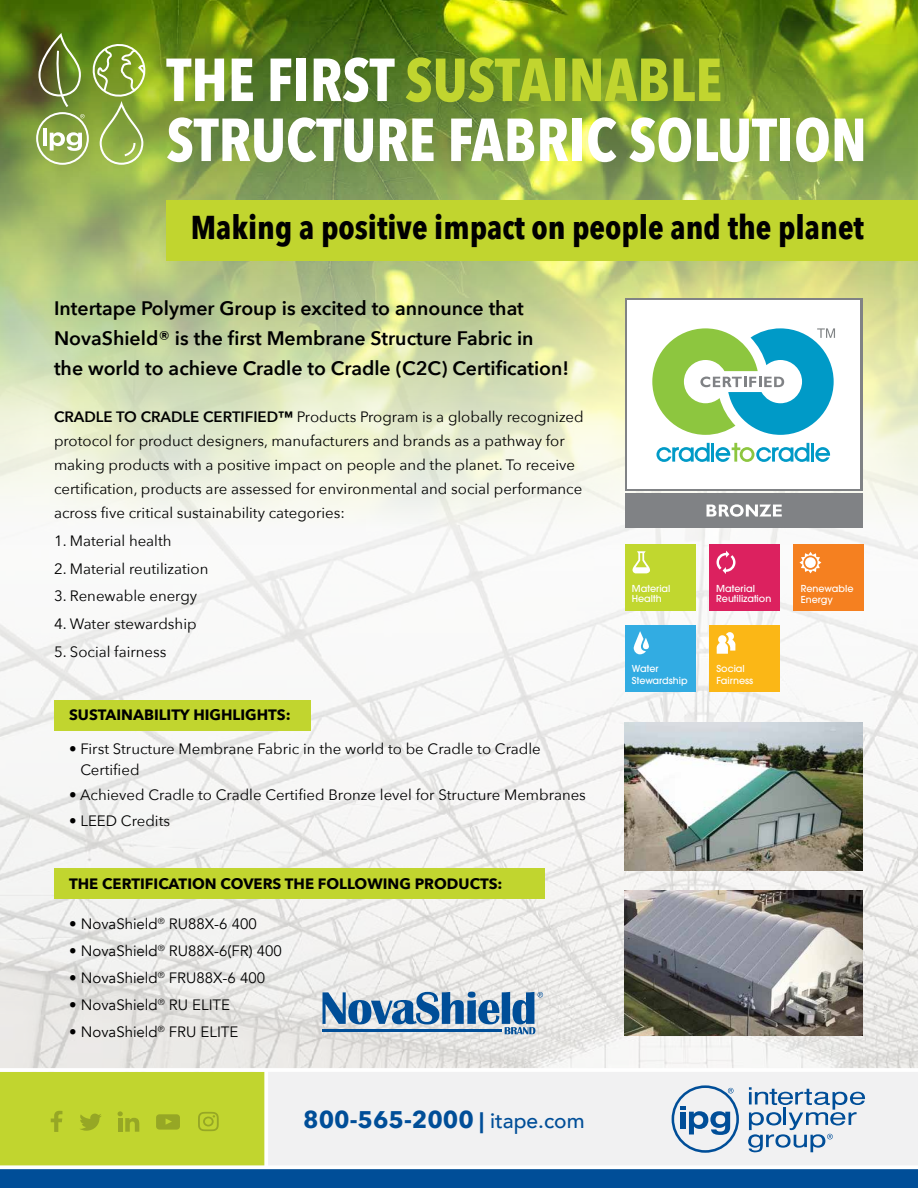
<style>
.page{position:relative;width:918px;height:1188px;background:#fff}
.page>*{position:absolute;margin:0;border:0;box-sizing:border-box;transform-origin:0 0}
.t1{font:700 60px/60px "Avenir Next Condensed";color:#fff}
.t2{font:700 33px "Avenir Next Condensed";color:#000}
.t3{font:700 24px "Avenir Next";color:#004e98}
.t4{font:600 19.5px/30px "Avenir Next";color:#000}
.t5{font:15px/24px "Avenir Next";color:#000}
.t6{font:15px "Avenir";color:#000}
.t7{font:700 15px "Avenir Next";color:#000}
.t8{font:500 9.6px/11.4px "Avant Garde";color:#fff}
.s1{color:#c1d52f}
.s2{font-weight:600}
.s3{font-size:21px}
.s4{font-family:"Avenir";font-weight:500;font-size:21px}
</style>
<div class="page">
<img style="left:0;top:544px;width:918px;height:524px">
<div style="left:0;top:1072px;width:266px;height:98px;background:#c1d52f"></div>
<svg style="left:51px;top:1111px;width:11px;height:21px"></svg>
<svg style="left:118px;top:1111px;width:21px;height:21px"></svg>
<svg style="left:156px;top:1114px;width:24px;height:16px"></svg>
<svg style="left:80px;top:1114px;width:21px;height:17px"></svg>
<svg style="left:198px;top:1112px;width:21px;height:19px"></svg>
<div style="left:266px;top:1071px;width:652px;height:94px;background:#f1f1f2"></div>
<svg style="left:264px;top:1072px;width:4px;height:93px"></svg>
<div style="left:0;top:1169px;width:918px;height:19px;background:#004e98"></div>
<hr style="left:0;top:1165px;width:918px;height:4px;background:#fff">
<hr style="left:0;top:1068px;width:918px;height:4px;background:#fff">
<svg style="left:748px;top:1087px;width:117px;height:65px"></svg>
<svg style="left:672px;top:1085px;width:67px;height:68px"></svg>
<img style="left:0;top:0;width:918px;height:544px">
<img style="left:624px;top:891px;width:239px;height:145px">
<img style="left:625px;top:722px;width:238px;height:148px">
<div style="left:166px;top:200px;width:752px;height:60px;background:#c1d52f"></div>
<div style="left:625px;top:493px;width:237px;height:35px;background:#808285"></div>
<div style="left:625px;top:298px;width:237px;height:193px;background:linear-gradient(to right,#fff,#fff)"></div>
<div style="left:627px;top:300px;width:233px;height:188px;background:#fff"></div>
<svg style="left:656px;top:443px;width:54px;height:19px"></svg>
<hr style="left:711px;top:443px;width:3px;height:19px;background:#009ac7">
<hr style="left:811px;top:443px;width:3px;height:19px;background:#009ac7">
<svg style="left:716px;top:443px;width:93px;height:19px"></svg>
<svg style="left:815px;top:447px;width:15px;height:15px"></svg>
<svg style="left:707px;top:504px;width:75px;height:13px"></svg>
<svg style="left:652px;top:328px;width:183px;height:107px"></svg>
<div style="left:54px;top:700px;width:256px;height:30px;background:#c1d52f"></div>
<div style="left:54px;top:869px;width:490px;height:30px;background:#c1d52f"></div>
<svg style="left:36px;top:33px;width:112px;height:132px;background:#89a24b"></svg>
<div style="left:625px;top:544px;width:70px;height:67px;background:#c1d72f"></div>
<svg style="left:633px;top:551px;width:17px;height:22px"></svg>
<div style="left:709px;top:625px;width:71px;height:66px;background:#fbb716"></div>
<svg style="left:717px;top:632px;width:18px;height:22px"></svg>
<div style="left:794px;top:544px;width:70px;height:67px;background:#f58020"></div>
<svg style="left:799px;top:552px;width:22px;height:21px"></svg>
<div style="left:805px;top:557px;width:11px;height:11px;background:#fff;border-radius:50%"></div>
<div style="left:709px;top:544px;width:71px;height:67px;background:#dc215f"></div>
<svg style="left:717px;top:551px;width:19px;height:23px"></svg>
<div style="left:625px;top:625px;width:70px;height:66px;background:#32ace2"></div>
<svg style="left:634px;top:631px;width:12px;height:23px"></svg>
<svg style="left:643px;top:638px;width:6px;height:11px"></svg>
<hr style="left:322px;top:1030px;width:179px;height:2px;background:#004e98">
<svg style="left:323px;top:992px;width:220px;height:42px;background:#7b9fc0"></svg>
<h1 class="t1" style="left:166px;top:50px;width:702px">THE FIRST <span class="s1">SUSTAINABLE<br></span>STRUCTURE FABRIC SOLUTION</h1>
<h2 class="t2" style="left:191px;top:207px;width:675px">Making a positive impact on people and the planet</h2>
<h3 class="t4" style="left:54px;top:293px;width:517px">Intertape Polymer Group is excited to announce that<br>NovaShield® is the first Membrane Structure Fabric in<br>the world to achieve Cradle to Cradle (C2C) Certification!</h3>
<p class="t5" style="left:54px;top:404px;width:531px"><span class="s2">CRADLE TO CRADLE CERTIFIED™</span> Products Program is a globally recognized protocol for product designers, manufacturers and brands as a pathway for making products with a positive impact on people and the planet. To receive certification, products are assessed for environmental and social performance across five critical sustainability categories:</p>
<p class="t5" style="left:54px;top:528px;width:119px">1. Material health</p>
<p class="t5" style="left:54px;top:556px;width:156px">2. Material reutilization</p>
<p class="t5" style="left:54px;top:583px;width:145px">3. Renewable energy</p>
<p class="t5" style="left:54px;top:611px;width:144px">4. Water stewardship</p>
<p class="t5" style="left:54px;top:639px;width:114px">5. Social fairness</p>
<p class="t7" style="left:69px;top:701px;width:223px">SUSTAINABILITY HIGHLIGHTS:</p>
<p class="t5" style="left:80px;top:738px;width:462px;line-height:21px;text-indent:-11px">• First Structure Membrane Fabric in the world to be Cradle to Cradle<br>Certified</p>
<p class="t5" style="left:69px;top:783px;width:518px">• Achieved Cradle to Cradle Certified Bronze level for Structure Membranes</p>
<p class="t5" style="left:69px;top:808px;width:102px">• LEED Credits</p>
<p class="t7" style="left:69px;top:870px;width:435px">THE CERTIFICATION COVERS THE FOLLOWING PRODUCTS:</p>
<p class="t6" style="left:69px;top:915px;width:189px">• NovaShield<sup>®</sup> RU88X-6 400</p>
<p class="t6" style="left:69px;top:942px;width:214px">• NovaShield<sup>®</sup> RU88X-6(FR) 400</p>
<p class="t6" style="left:69px;top:969px;width:197px">• NovaShield<sup>®</sup> FRU88X-6 400</p>
<p class="t6" style="left:69px;top:996px;width:163px">• NovaShield<sup>®</sup> RU ELITE</p>
<p class="t6" style="left:69px;top:1023px;width:171px">• NovaShield<sup>®</sup> FRU ELITE</p>
<h3 class="t3" style="left:303px;top:1098px;width:283px">800-565-2000 <span class="s3">|</span> <span class="s4">itape.com</span></h3>
<p class="t8" style="left:632px;top:583px;width:40px;line-height:10.2px">Material<br>Health</p>
<p class="t8" style="left:632px;top:663px;width:57px">Water<br>Stewardship</p>
<p class="t8" style="left:716px;top:583px;width:57px;line-height:10.2px">Material<br>Reutilization</p>
<p class="t8" style="left:716px;top:663px;width:38px">Social<br>Fairness</p>
<p class="t8" style="left:801px;top:583px;width:54px">Renewable<br>Energy</p>
</div>
